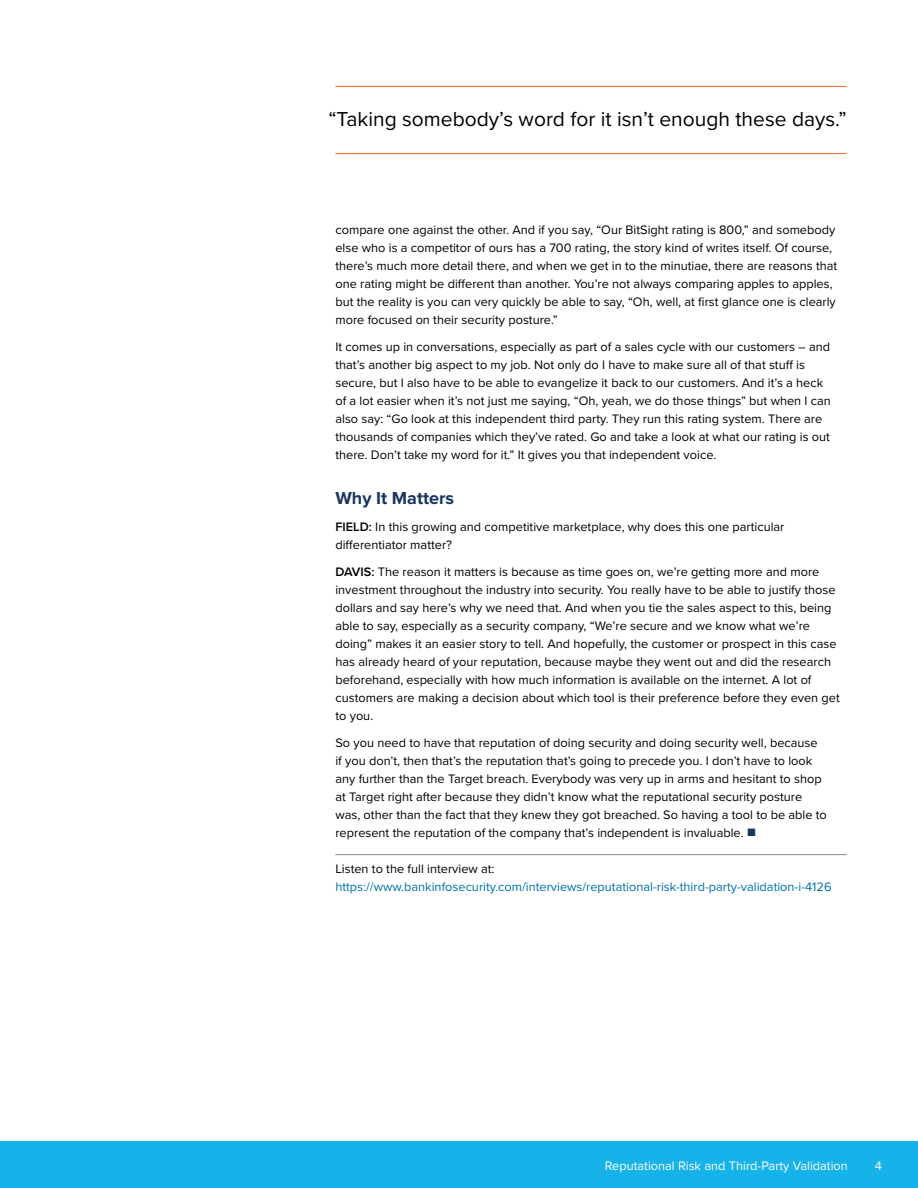
<style>
.page{position:relative;width:918px;height:1188px;background:#fff}
.page>*{position:absolute;margin:0;border:0;box-sizing:border-box;transform-origin:0 0}
.block_quote{font:21px "Proxima Nova";color:#000}
.t1{font:700 18px "Proxima Nova";color:#18345f}
.body{font:12.75px/18px "Proxima Nova";color:#000}
.end_paragraph{font:12.75px/18px "Proxima Nova";color:#0071ae}
.t2{font:12.75px "Proxima Nova";color:#fff}
.s1{font-weight:600}
.s2{color:#18345f}
.s3{color:#000}
</style>
<div class="page">
<div style="left:0;top:1141px;width:918px;height:47px;background:#17b2ea"></div>
<hr style="left:335px;top:854px;width:512px;height:1px;background:#7f8c8d">
<hr style="left:335px;top:86px;width:511px;height:1px;background:#ff6e34">
<hr style="left:335px;top:153px;width:511px;height:1px;background:#ff6e34">
<p class="block_quote" style="left:328px;top:103px;width:520px">“Taking somebody’s word for it isn’t enough these days.”</p>
<p class="body" style="left:335px;top:220px;width:503px">compare one against the other. And if you say, “Our BitSight rating is 800,” and somebody else who is a competitor of ours has a 700 rating, the story kind of writes itself. Of course, there’s much more detail there, and when we get in to the minutiae, there are reasons that one rating might be different than another. You’re not always comparing apples to apples, but the reality is you can very quickly be able to say, “Oh, well, at first glance one is clearly more focused on their security posture.”</p>
<p class="body" style="left:335px;top:337px;width:497px">It comes up in conversations, especially as part of a sales cycle with our customers – and that’s another big aspect to my job. Not only do I have to make sure all of that stuff is secure, but I also have to be able to evangelize it back to our customers. And it’s a heck of a lot easier when it’s not just me saying, “Oh, yeah, we do those things” but when I can also say: “Go look at this independent third party. They run this rating system. There are thousands of companies which they’ve rated. Go and take a look at what our rating is out there. Don’t take my word for it.” It gives you that independent voice.</p>
<p class="t1" style="left:335px;top:485px;width:120px">Why It Matters</p>
<p class="body" style="left:335px;top:517px;width:451px"><span class="s1">FIELD:</span> In this growing and competitive marketplace, why does this one particular differentiator matter?</p>
<p class="body" style="left:335px;top:562px;width:506px"><span class="s1">DAVIS:</span> The reason it matters is because as time goes on, we’re getting more and more investment throughout the industry into security. You really have to be able to justify those dollars and say here’s why we need that. And when you tie the sales aspect to this, being able to say, especially as a security company, “We’re secure and we know what we’re doing” makes it an easier story to tell. And hopefully, the customer or prospect in this case has already heard of your reputation, because maybe they went out and did the research beforehand, especially with how much information is available on the internet. A lot of customers are making a decision about which tool is their preference before they even get to you.</p>
<p class="body" style="left:335px;top:733px;width:493px">So you need to have that reputation of doing security and doing security well, because if you don’t, then that’s the reputation that’s going to precede you. I don’t have to look any further than the Target breach. Everybody was very up in arms and hesitant to shop at Target right after because they didn’t know what the reputational security posture was, other than the fact that they knew they got breached. So having a tool to be able to represent the reputation of the company that’s independent is invaluable. <span class="s2">■</span></p>
<p class="end_paragraph" style="left:335px;top:859px;width:498px"><span class="s3">Listen to the full interview at: </span>https://www.bankinfosecurity.com/interviews/reputational-risk-third-party-validation-i-4126</p>
<p class="t2" style="left:605px;top:1156px;width:244px">Reputational Risk and Third-Party Validation</p>
<p class="t2" style="left:875px;top:1156px;width:9px">4</p>
</div>
